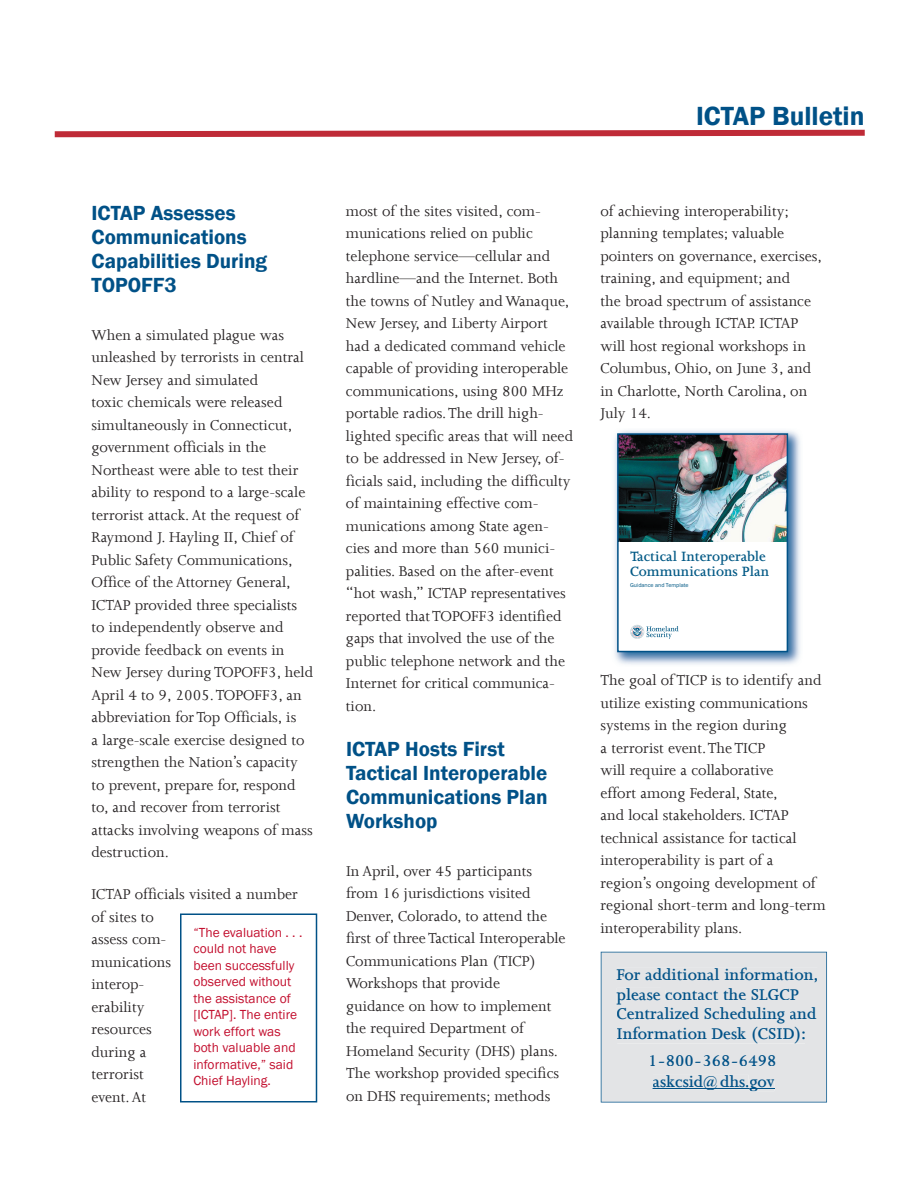
<style>
.page{position:relative;width:918px;height:1188px;background:#fff}
.page>*{position:absolute;margin:0;border:0;box-sizing:border-box;transform-origin:0 0}
.t1{font:600 27px "Franklin Gothic";color:#005187}
.t2{font:600 21px/24px "Franklin Gothic";color:#005187}
.t3{font:600 18px/19.5px "Joanna";color:#005187}
.t4{font:16.5px/22.5px "Joanna";color:#231f20}
.t5{font:600 15.45px/15.5px "Joanna";color:#025985}
.t6{font:13.5px/16.5px "Franklin Gothic";color:#c3102f}
.t7{font:5.85px "Franklin Gothic";color:#025985}
</style>
<div class="page">
<svg style="left:54px;top:129px;width:811px;height:9px"></svg>
<div style="left:601px;top:952px;width:226px;height:151px;background:#e3e4e6"></div>
<div style="left:180px;top:914px;width:137px;height:189px;border:2px solid #005187"></div>
<img style="left:614px;top:430px;width:186px;height:235px">
<div style="left:618px;top:542px;width:169px;height:109px;background:#fff"></div>
<img style="left:620px;top:436px;width:165px;height:106px">
<svg style="left:630px;top:625px;width:49px;height:14px"></svg>
<svg style="left:785px;top:647px;width:6px;height:6px"></svg>
<div style="left:617px;top:433px;width:171px;height:219px;border:2px solid #005187"></div>
<p class="t2" style="left:92px;top:201px;width:177px">ICTAP Assesses<br>Communications<br>Capabilities During<br>TOPOFF3</p>
<p class="t4" style="left:92px;top:324px;width:223px">When a simulated plague was unleashed by terrorists in central<br>New Jersey and simulated<br>toxic chemicals were released simultaneously in Connecticut, government officials in the<br>Northeast were able to test their ability to respond to a large-scale terrorist attack. At the request of<br>Raymond J. Hayling II, Chief of<br>Public Safety Communications,<br>Office of the Attorney General,<br>ICTAP provided three specialists to independently observe and provide feedback on events in<br>New Jersey during TOPOFF3, held<br>April 4 to 9, 2005. TOPOFF3, an abbreviation for Top Officials, is<br>a large-scale exercise designed to strengthen the Nation’s capacity to prevent, prepare for, respond to, and recover from terrorist attacks involving weapons of mass destruction.</p>
<p class="t4" style="left:92px;top:883px;width:208px">ICTAP officials visited a number of sites to<br>assess com-<br>munications<br>interop-<br>erability<br>resources<br>during a<br>terrorist<br>event. At</p>
<p class="t6" style="left:194px;top:924px;width:110px">“The evaluation . . . could not have been successfully observed without the assistance of [ICTAP]. The entire work effort was both valuable and informative,” said<br>Chief Hayling.</p>
<h1 class="t1" style="left:696px;top:100px;width:170px">ICTAP Bulletin</h1>
<p class="t4" style="left:346px;top:200px;width:229px">most of the sites visited, com&shy;munications relied on public telephone service—cellular and hardline—and the Internet. Both the towns of Nutley and Wanaque,<br>New Jersey, and Liberty Airport had a dedicated command vehicle capable of providing interoperable communications, using 800 MHz portable radios. The drill high&shy;lighted specific areas that will need to be addressed in New Jersey, of&shy;ficials said, including the difficulty of maintaining effective com&shy;munications among State agen&shy;cies and more than 560 munici&shy;palities. Based on the after-event “hot wash,” ICTAP representatives reported that TOPOFF3 identified gaps that involved the use of the public telephone network and the<br>Internet for critical communica&shy;tion.</p>
<p class="t2" style="left:346px;top:737px;width:203px">ICTAP Hosts First<br>Tactical Interoperable<br>Communications Plan<br>Workshop</p>
<p class="t4" style="left:346px;top:860px;width:221px">In April, over 45 participants from 16 jurisdictions visited<br>Denver, Colorado, to attend the first of three Tactical Interoperable<br>Communications Plan (TICP)<br>Workshops that provide<br>guidance on how to implement the required Department of<br>Homeland Security (DHS) plans.<br>The workshop provided specifics on DHS requirements; methods</p>
<p class="t4" style="left:600px;top:200px;width:223px">of achieving interoperability; planning templates; valuable pointers on governance, exercises, training, and equipment; and<br>the broad spectrum of assistance available through ICTAP. ICTAP will host regional workshops in<br>Columbus, Ohio, on June 3, and in Charlotte, North Carolina, on<br>July 14.</p>
<p class="t5" style="left:630px;top:548px;width:141px">Tactical Interoperable<br>Communications Plan</p>
<p class="t7" style="left:630px;top:581px;width:60px">Guidance and Template</p>
<p class="t4" style="left:601px;top:669px;width:227px">The goal of TICP is to identify and utilize existing communications systems in the region during<br>a terrorist event. The TICP<br>will require a collaborative<br>effort among Federal, State,<br>and local stakeholders. ICTAP technical assistance for tactical interoperability is part of a region’s ongoing development of regional short-term and long-term interoperability plans.</p>
<p class="t3" style="left:616px;top:965px;width:203px">For additional information, please contact the SLGCP<br>Centralized Scheduling and<br>Information Desk (CSID):</p>
<p class="t3" style="left:648px;top:1049px;width:130px;line-height:21px">1-800-368-6498 askcsid@dhs.gov</p>
</div>
